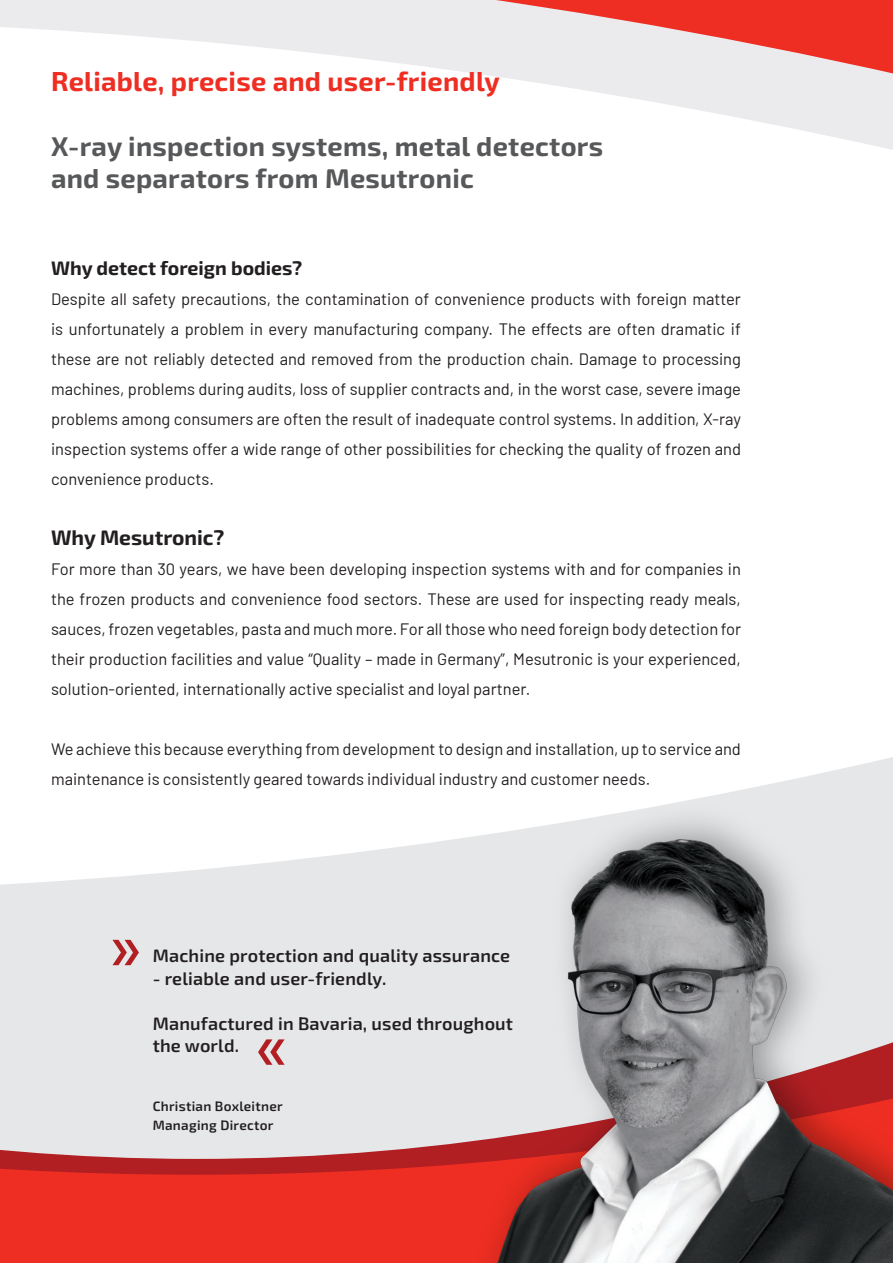
<style>
.page{position:relative;width:893px;height:1263px;background:#fff}
.page>*{position:absolute;margin:0;border:0;box-sizing:border-box;transform-origin:0 0}
.tab{font:600 67.5px "Myriad Pro";color:#b21f23}
.tab-2{font:700 27.15px "Exo 2";letter-spacing:.01em;color:#57585a}
.tab-3{font:700 27.15px "Exo 2";letter-spacing:.01em;color:#ee2e22}
.t1{font:700 21px "Exo 2";color:#231f20}
.t2{font:700 19.5px "Exo 2";color:#231f20}
.tab-4{font:600 18px/22.5px "Exo 2";letter-spacing:.01em;color:#231f20}
.t3{font:16.5px/30px "Barlow";color:#231f20;text-align:justify}
.tab-5{font:600 13.5px "Exo 2";letter-spacing:.02em;color:#231f20}
</style>
<div class="page">
<svg style="left:503px;top:77px;width:390px;height:73px"></svg>
<svg style="left:0;top:0;width:893px;height:77px;fill:#ebebed"></svg>
<svg style="left:0;top:757px;width:893px;height:281px"></svg>
<div style="left:0;top:1175px;width:126px;height:88px;background:#ee2e22"></div>
<svg style="left:0;top:1038px;width:126px;height:137px;background:#dfc9cb"></svg>
<img style="left:126px;top:789px;width:767px;height:474px">
<p class="tab-3" style="left:51px;top:62px;width:450px">Reliable, precise and user-friendly</p>
<p class="tab-2" style="left:51px;top:127px;width:554px">X-ray inspection systems, metal detectors</p>
<p class="tab-2" style="left:51px;top:160px;width:424px">and separators from Mesutronic</p>
<p class="t2" style="left:51px;top:254px;width:253px">Why detect foreign bodies?</p>
<p class="t3" style="left:51px;top:282px;width:691px">Despite all safety precautions, the contamination of convenience products with foreign matter is unfortunately a problem in every manufacturing company. The effects are often dramatic if these are not reliably detected and removed from the production chain. Damage to processing machines, problems during audits, loss of supplier contracts and, in the worst case, severe image problems among consumers are often the result of inadequate control systems. In addition, X-ray inspection systems offer a wide range of other possibilities for checking the quality of frozen and convenience products.</p>
<p class="t1" style="left:51px;top:523px;width:175px">Why Mesutronic?</p>
<p class="t3" style="left:51px;top:552px;width:691px">For more than 30 years, we have been developing inspection systems with and for companies in the frozen products and convenience food sectors. These are used for inspecting ready meals, sauces, frozen vegetables, pasta and much more. For all those who need foreign body detection for their production facilities and value “Quality – made in Germany”, Mesutronic is your experienced, solution-oriented, internationally active specialist and loyal partner.</p>
<p class="t3" style="left:51px;top:732px;width:691px">We achieve this because everything from development to design and installation, up to service and maintenance is consistently geared towards individual industry and customer needs.</p>
<p class="tab" style="left:111px;top:904px;width:31px">»</p>
<p class="tab-4" style="left:153px;top:944px;width:359px">Machine protection and quality assurance</p>
<p class="tab-4" style="left:153px;top:966px;width:235px">- reliable and user-friendly.</p>
<p class="tab-4" style="left:153px;top:1011px;width:362px">Manufactured in Bavaria, used throughout the world.</p>
<p class="tab" style="left:256px;top:1003px;width:31px">«</p>
<p class="tab-5" style="left:153px;top:1096px;width:131px">Christian Boxleitner</p>
<p class="tab-5" style="left:153px;top:1116px;width:122px">Managing Director</p>
</div>
